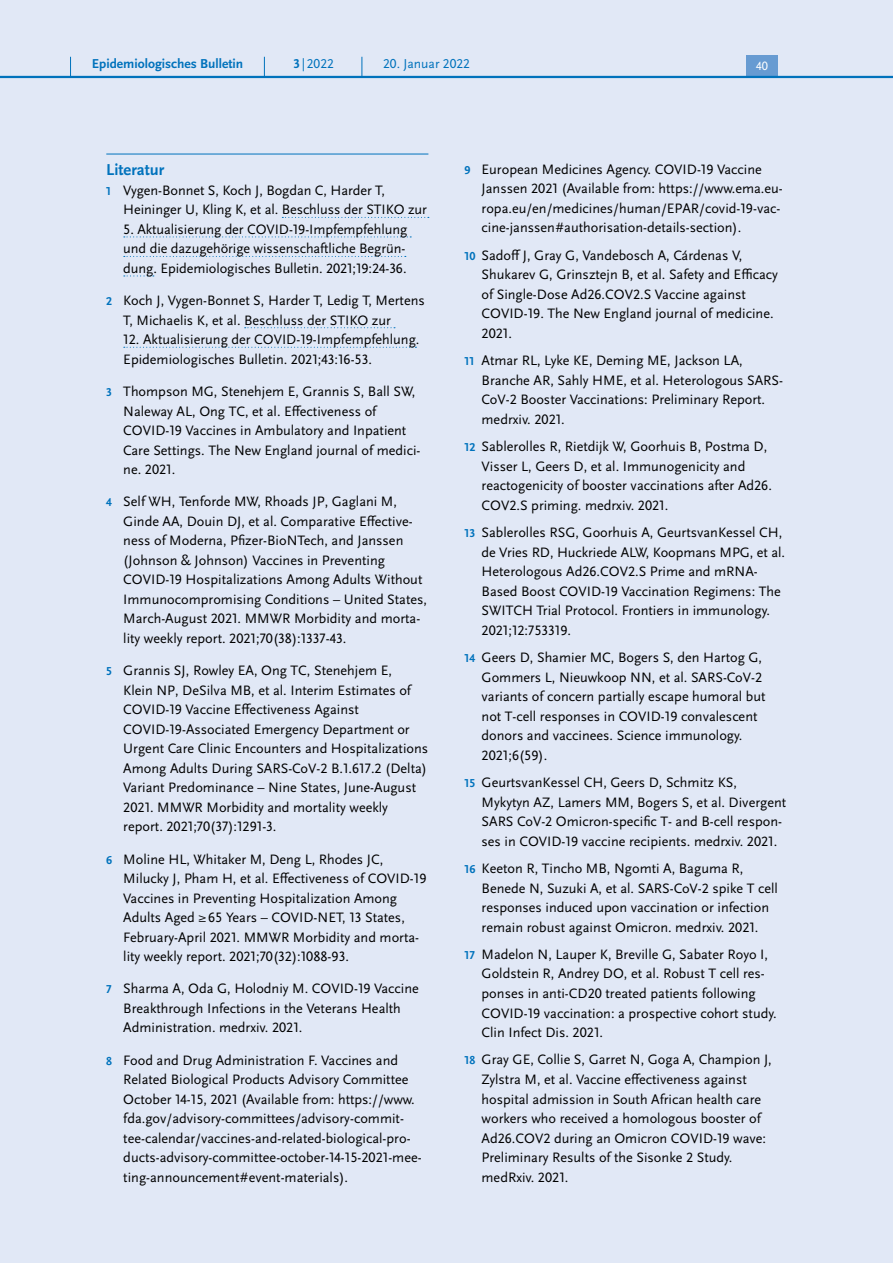
<style>
.page{position:relative;width:893px;height:1263px;background:#fff}
.page>*{position:absolute;margin:0;border:0;box-sizing:border-box;transform-origin:0 0}
.H4_-_Anhang_allerers{font:700 16.5px "Scala Sans Pro";color:#0072bc}
.t1{font:14.25px/19.5px "Scala Sans Pro";color:#000}
.t2{font:700 13.5px "Scala Sans Pro";color:#0072bc}
.t3{font:13.5px "Scala Sans Pro";color:#0072bc}
.t4{font:12.45px "Scala Sans Pro";color:#fff}
.s1{font-weight:700}
.s2{font-weight:700;font-size:12px;color:#0072bc}
</style>
<div class="page">
<div style="left:0;top:78px;width:893px;height:1185px;background:#e1e8f6"></div>
<hr style="left:106px;top:154px;width:322px;height:1px;background:#0072bc">
<svg style="left:282px;top:217px;width:147px;height:1px"></svg>
<svg style="left:124px;top:236px;width:287px;height:1px"></svg>
<svg style="left:124px;top:256px;width:282px;height:1px"></svg>
<svg style="left:124px;top:275px;width:30px;height:1px"></svg>
<svg style="left:245px;top:327px;width:150px;height:1px"></svg>
<svg style="left:124px;top:347px;width:292px;height:1px"></svg>
<div style="left:0;top:0;width:893px;height:77px;background:#e1e8f6"></div>
<div style="left:746px;top:55px;width:32px;height:21px;background:#679bd2"></div>
<hr style="left:0;top:76px;width:893px;height:2px;background:#0072bc">
<svg style="left:70px;top:57px;width:1px;height:19px"></svg>
<svg style="left:264px;top:57px;width:1px;height:19px"></svg>
<svg style="left:362px;top:57px;width:1px;height:19px"></svg>
<p class="t2" style="left:92px;top:55px;width:153px">Epidemiologisches Bulletin</p>
<p class="t3" style="left:293px;top:55px;width:42px"><span class="s1">3</span> | 2022</p>
<p class="t3" style="left:383px;top:55px;width:88px">20. Januar 2022</p>
<p class="t4" style="left:756px;top:59px;width:13px">40</p>
<h4 class="H4_-_Anhang_allerers" style="left:106px;top:160px;width:60px">Literatur</h4>
<p class="t1" style="left:123px;top:180px;width:305px;text-indent:-17px"><span class="s2">1</span> Vygen-Bonnet S, Koch J, Bogdan C, Harder T,<br>Heininger U, Kling K, et al. Beschluss der STIKO zur</p>
<p class="t1" style="left:123px;top:219px;width:285px">5. Aktualisierung der COVID-19-Impfempfehlung und die dazugehörige wissenschaftliche Begrün&shy;dung. Epidemiologisches Bulletin. 2021;19:24-36.</p>
<p class="t1" style="left:123px;top:291px;width:303px;text-indent:-17px"><span class="s2">2</span> Koch J, Vygen-Bonnet S, Harder T, Ledig T, Mertens<br>T, Michaelis K, et al. Beschluss der STIKO zur</p>
<p class="t1" style="left:123px;top:330px;width:298px">12. Aktualisierung der COVID-19-Impfempfehlung.<br>Epidemiologisches Bulletin. 2021;43:16-53.</p>
<p class="t1" style="left:123px;top:382px;width:299px;text-indent:-17px"><span class="s2">3</span> Thompson MG, Stenehjem E, Grannis S, Ball SW, Naleway AL, Ong TC, et al. Effectiveness of COVID-19 Vaccines in Ambulatory and Inpatient Care Settings. The New England journal of medici&shy;ne. 2021.</p>
<p class="t1" style="left:123px;top:492px;width:305px;text-indent:-17px"><span class="s2">4</span> Self WH, Tenforde MW, Rhoads JP, Gaglani M, Ginde AA, Douin DJ, et al. Comparative Effective&shy;ness of Moderna, Pfizer-BioNTech, and Janssen (Johnson &amp; Johnson) Vaccines in Preventing COVID-19 Hospitalizations Among Adults Without Immunocompromising Conditions – United States, March-August 2021. MMWR Morbidity and morta&shy;lity weekly report. 2021;70(38):1337-43.</p>
<p class="t1" style="left:123px;top:661px;width:306px;text-indent:-17px"><span class="s2">5</span> Grannis SJ, Rowley EA, Ong TC, Stenehjem E,<br>Klein NP, DeSilva MB, et al. Interim Estimates of COVID-19 Vaccine Effectiveness Against COVID-19-Associated Emergency Department or Urgent Care Clinic Encounters and Hospitalizations Among Adults During SARS-CoV-2 B.1.617.2 (Delta)<br>Variant Predominance – Nine States, June-August 2021. MMWR Morbidity and mortality weekly report. 2021;70(37):1291-3.</p>
<p class="t1" style="left:123px;top:849px;width:305px;text-indent:-17px"><span class="s2">6</span> Moline HL, Whitaker M, Deng L, Rhodes JC, Milucky J, Pham H, et al. Effectiveness of COVID-19<br>Vaccines in Preventing Hospitalization Among Adults Aged ≥65 Years – COVID-NET, 13 States, February-April 2021. MMWR Morbidity and morta&shy;lity weekly report. 2021;70(32):1088-93.</p>
<p class="t1" style="left:123px;top:979px;width:297px;text-indent:-17px"><span class="s2">7</span> Sharma A, Oda G, Holodniy M. COVID-19 Vaccine<br>Breakthrough Infections in the Veterans Health<br>Administration. medrxiv. 2021.</p>
<p class="t1" style="left:123px;top:1050px;width:300px;text-indent:-17px"><span class="s2">8</span> Food and Drug Administration F. Vaccines and Related Biological Products Advisory Committee October 14-15, 2021 (Available from: https://www. fda.gov/advisory-committees/advisory-commit&shy;tee-calendar/vaccines-and-related-biological-pro&shy;ducts-advisory-committee-october-14-15-2021-mee&shy;ting-announcement#event-materials).</p>
<p class="t1" style="left:482px;top:159px;width:303px;text-indent:-17px"><span class="s2">9</span> European Medicines Agency. COVID-19 Vaccine Janssen 2021 (Available from: https://www.ema.eu&shy;ropa.eu/en/medicines/human/EPAR/covid-19-vac&shy;cine-janssen#authorisation-details-section).</p>
<p class="t1" style="left:482px;top:245px;width:298px;text-indent:-17px"><span class="s2">10</span> Sadoff J, Gray G, Vandebosch A, Cárdenas V, Shukarev G, Grinsztejn B, et al. Safety and Efficacy of Single-Dose Ad26.COV2.S Vaccine against COVID-19. The New England journal of medicine.<br>2021.</p>
<p class="t1" style="left:482px;top:351px;width:303px;text-indent:-17px"><span class="s2">11</span> Atmar RL, Lyke KE, Deming ME, Jackson LA, Branche AR, Sahly HME, et al. Heterologous SARS-CoV-2 Booster Vaccinations: Preliminary Report. medrxiv. 2021.</p>
<p class="t1" style="left:482px;top:437px;width:292px;text-indent:-17px"><span class="s2">12</span> Sablerolles R, Rietdijk W, Goorhuis B, Postma D, Visser L, Geers D, et al. Immunogenicity and reactogenicity of booster vaccinations after Ad26.<br>COV2.S priming. medrxiv. 2021.</p>
<p class="t1" style="left:482px;top:522px;width:305px;text-indent:-17px"><span class="s2">13</span> Sablerolles RSG, Goorhuis A, GeurtsvanKessel CH, de Vries RD, Huckriede ALW, Koopmans MPG, et al.<br>Heterologous Ad26.COV2.S Prime and mRNA-Based Boost COVID-19 Vaccination Regimens: The SWITCH Trial Protocol. Frontiers in immunology.<br>2021;12:753319.</p>
<p class="t1" style="left:482px;top:648px;width:285px;text-indent:-17px"><span class="s2">14</span> Geers D, Shamier MC, Bogers S, den Hartog G, Gommers L, Nieuwkoop NN, et al. SARS-CoV-2 variants of concern partially escape humoral but not T-cell responses in COVID-19 convalescent donors and vaccinees. Science immunology.<br>2021;6(59).</p>
<p class="t1" style="left:482px;top:773px;width:306px;text-indent:-17px"><span class="s2">15</span> GeurtsvanKessel CH, Geers D, Schmitz KS, Mykytyn AZ, Lamers MM, Bogers S, et al. Divergent SARS CoV-2 Omicron-specific T- and B-cell respon&shy;ses in COVID-19 vaccine recipients. medrxiv. 2021.</p>
<p class="t1" style="left:482px;top:858px;width:298px;text-indent:-17px"><span class="s2">16</span> Keeton R, Tincho MB, Ngomti A, Baguma R, Benede N, Suzuki A, et al. SARS-CoV-2 spike T cell responses induced upon vaccination or infection remain robust against Omicron. medrxiv. 2021.</p>
<p class="t1" style="left:482px;top:944px;width:297px;text-indent:-17px"><span class="s2">17</span> Madelon N, Lauper K, Breville G, Sabater Royo I, Goldstein R, Andrey DO, et al. Robust T cell res&shy;ponses in anti-CD20 treated patients following COVID-19 vaccination: a prospective cohort study.<br>Clin Infect Dis. 2021.</p>
<p class="t1" style="left:482px;top:1050px;width:292px;text-indent:-17px"><span class="s2">18</span> Gray GE, Collie S, Garret N, Goga A, Champion J, Zylstra M, et al. Vaccine effectiveness against hospital admission in South African health care workers who received a homologous booster of Ad26.COV2 during an Omicron COVID-19 wave:<br>Preliminary Results of the Sisonke 2 Study. medRxiv. 2021.</p>
</div>
